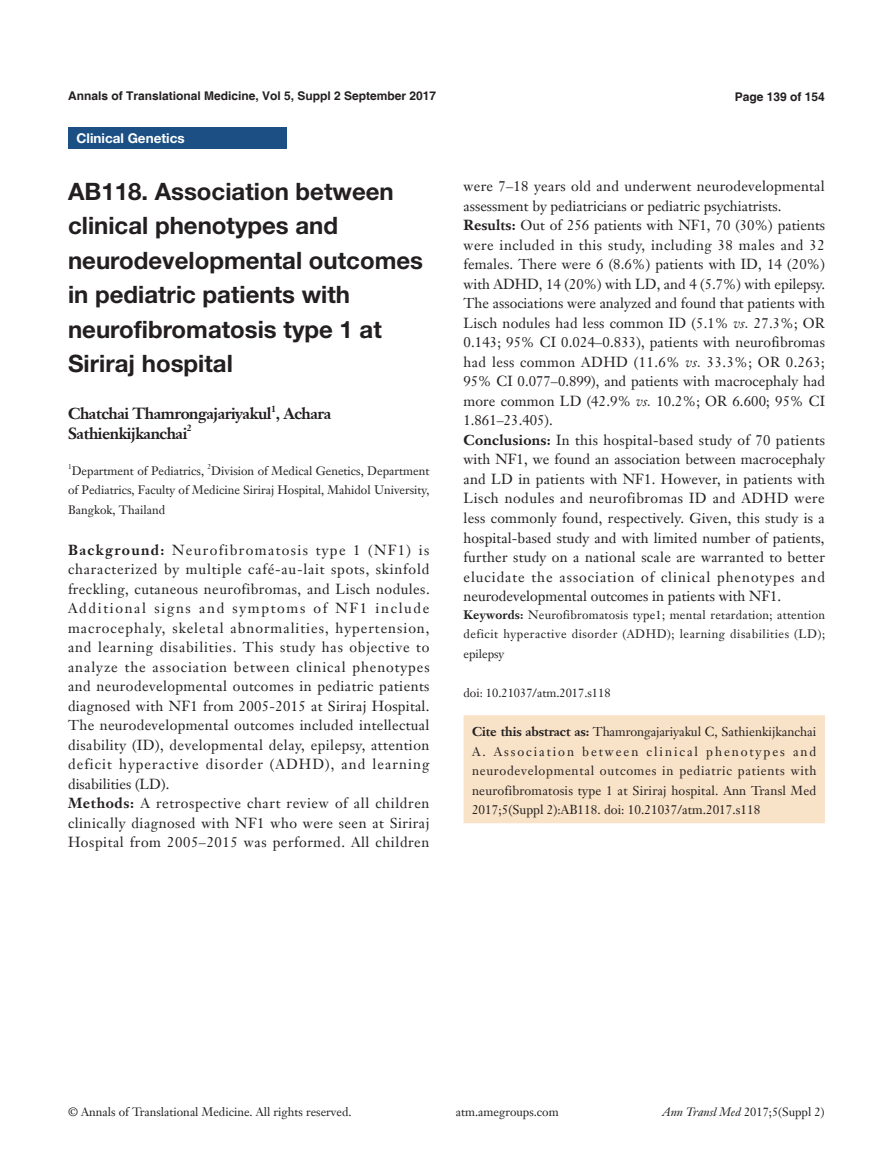
<style>
.page{position:relative;width:893px;height:1170px;background:#fff}
.page>*{position:absolute;margin:0;border:0;box-sizing:border-box;transform-origin:0 0}
.文题{font:700 24px/34.5px "Helvetica Neue LT Pro";color:#231f20}
.作者{font:700 15.75px "Janson Text LT";letter-spacing:-.03em;color:#231f20}
.t1{font:14.25px/19.5px "Janson Text LT";letter-spacing:.01em;color:#231f20;text-align:justify}
.栏目{font:700 13.5px "Helvetica Neue LT Pro";color:#fff}
._5行{font:12.75px/19.5px "Janson Text LT";color:#231f20;text-align:justify}
.单位{font:12px/19.5px "Janson Text LT";color:#231f20;text-align:justify}
.t2{font:700 12px "Helvetica";color:#231f20}
.作者-2{font:700 9.15px "Janson Text LT";color:#231f20}
.单位-2{font:7.05px "Janson Text LT";color:#231f20}
.s1{font-weight:700}
.s2{font-style:italic}
</style>
<div class="page">
<div style="left:463px;top:715px;width:362px;height:108px;background:#f9e3c8"></div>
<div style="left:68px;top:128px;width:219px;height:21px;background:#1c5085"></div>
<p class="t2" style="left:68px;top:88px;width:370px">Annals of Translational Medicine, Vol 5, Suppl 2 September 2017</p>
<p class="t2" style="left:735px;top:89px;width:92px">Page 139 of 154</p>
<p class="栏目" style="left:77px;top:130px;width:110px">Clinical Genetics</p>
<p class="文题" style="left:68px;top:173px;width:357px">AB118. Association between clinical phenotypes and neurodevelopmental outcomes in pediatric patients with neurofibromatosis type 1 at<br>Siriraj hospital</p>
<p class="作者" style="left:68px;top:403px;width:265px">Chatchai Thamrongajariyakul , Achara</p>
<p class="作者-2" style="left:271px;top:402px;width:7px">1</p>
<p class="作者" style="left:68px;top:423px;width:121px">Sathienkijkanchai</p>
<p class="作者-2" style="left:187px;top:422px;width:7px">2</p>
<p class="单位-2" style="left:68px;top:462px;width:5px">1</p>
<p class="单位" style="left:72px;top:460px;width:134px">Department of Pediatrics,</p>
<p class="单位-2" style="left:208px;top:462px;width:5px">2</p>
<p class="单位" style="left:68px;top:460px;width:363px;text-indent:143px">Division of Medical Genetics, Department of Pediatrics, Faculty of Medicine Siriraj Hospital, Mahidol University, Bangkok, Thailand</p>
<p class="t1" style="left:68px;top:539px;width:363px"><span class="s1">Background:</span> Neurofibromatosis type 1 (NF1) is characterized by multiple café-au-lait spots, skinfold freckling, cutaneous neurofibromas, and Lisch nodules.<br>Additional signs and symptoms of NF1 include macrocephaly, skeletal abnormalities, hypertension, and learning disabilities. This study has objective to analyze the association between clinical phenotypes and neurodevelopmental outcomes in pediatric patients diagnosed with NF1 from 2005-2015 at Siriraj Hospital.<br>The neurodevelopmental outcomes included intellectual disability (ID), developmental delay, epilepsy, attention deficit hyperactive disorder (ADHD), and learning disabilities (LD).</p>
<p class="t1" style="left:68px;top:793px;width:363px"><span class="s1">Methods:</span> A retrospective chart review of all children clinically diagnosed with NF1 who were seen at Siriraj Hospital from 2005–2015 was performed. All children</p>
<p class="t1" style="left:463px;top:176px;width:363px">were 7–18 years old and underwent neurodevelopmental assessment by pediatricians or pediatric psychiatrists.</p>
<p class="t1" style="left:463px;top:215px;width:363px"><span class="s1">Results:</span> Out of 256 patients with NF1, 70 (30%) patients were included in this study, including 38 males and 32 females. There were 6 (8.6%) patients with ID, 14 (20%) with ADHD, 14 (20%) with LD, and 4 (5.7%) with epilepsy.<br>The associations were analyzed and found that patients with Lisch nodules had less common ID (5.1% <span class="s2">vs.</span> 27.3%; OR 0.143; 95% CI 0.024–0.833), patients with neurofibromas had less common ADHD (11.6% <span class="s2">vs.</span> 33.3%; OR 0.263; 95% CI 0.077–0.899), and patients with macrocephaly had more common LD (42.9% <span class="s2">vs.</span> 10.2%; OR 6.600; 95% CI 1.861–23.405).</p>
<p class="t1" style="left:463px;top:430px;width:363px"><span class="s1">Conclusions:</span> In this hospital-based study of 70 patients with NF1, we found an association between macrocephaly and LD in patients with NF1. However, in patients with Lisch nodules and neurofibromas ID and ADHD were less commonly found, respectively. Given, this study is a hospital-based study and with limited number of patients, further study on a national scale are warranted to better elucidate the association of clinical phenotypes and neurodevelopmental outcomes in patients with NF1.</p>
<p class="单位" style="left:463px;top:604px;width:363px"><span class="s1">Keywords:</span> Neurofibromatosis type1; mental retardation; attention deficit hyperactive disorder (ADHD); learning disabilities (LD); epilepsy</p>
<p class="单位" style="left:463px;top:682px;width:149px">doi: 10.21037/atm.2017.s118</p>
<p class="_5行" style="left:472px;top:722px;width:346px"><span class="s1">Cite this abstract as:</span> Thamrongajariyakul C, Sathienkijkanchai A. Association between clinical phenotypes and neurodevelopmental outcomes in pediatric patients with neurofibromatosis type 1 at Siriraj hospital. Ann Transl Med 2017;5(Suppl 2):AB118. doi: 10.21037/atm.2017.s118</p>
<p class="单位" style="left:68px;top:1102px;width:285px">© Annals of Translational Medicine. All rights reserved.</p>
<p class="单位" style="left:456px;top:1102px;width:104px">atm.amegroups.com</p>
<p class="单位" style="left:662px;top:1102px;width:163px"><span class="s2">Ann Transl Med</span> 2017;5(Suppl 2)</p>
</div>
